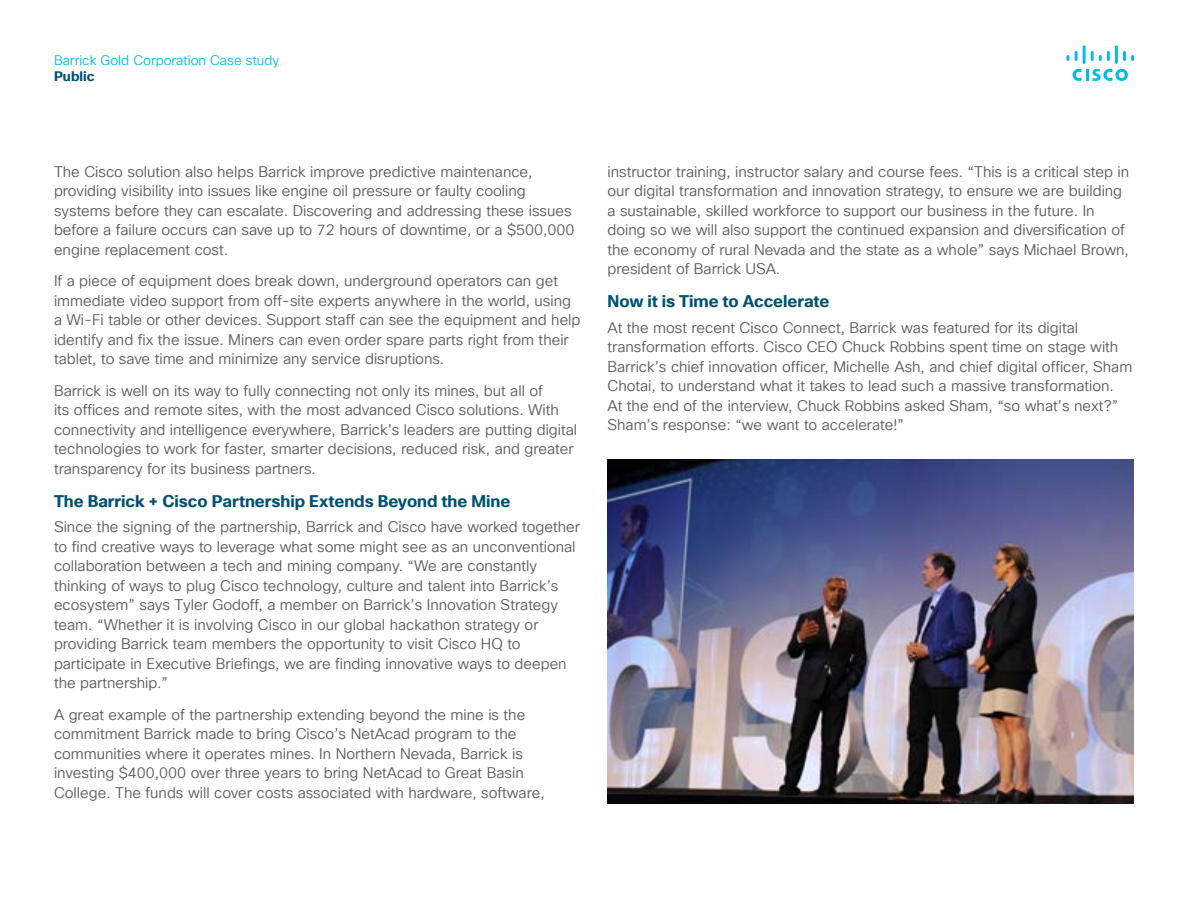
<style>
.page{position:relative;width:1188px;height:918px;background:#fff}
.page>*{position:absolute;margin:0;border:0;box-sizing:border-box;transform-origin:0 0}
.t1{font:700 16.5px "Cisco Sans TT";letter-spacing:-.005em;color:#005072}
.t2{font:15px/19.5px "Cisco Sans TT Light";color:#58595b}
.t3{font:13.5px "Cisco Sans TT Light";color:#00bceb}
.t4{font:700 13.5px "Cisco Sans TT";color:#005072}
</style>
<div class="page">
<svg style="left:1073px;top:69px;width:55px;height:12px"></svg>
<svg style="left:1067px;top:55px;width:2px;height:6px"></svg>
<svg style="left:1075px;top:51px;width:3px;height:10px"></svg>
<hr style="left:1083px;top:45px;width:3px;height:19px;background:#00bceb">
<svg style="left:1091px;top:51px;width:19px;height:10px"></svg>
<hr style="left:1115px;top:45px;width:3px;height:19px;background:#00bceb">
<svg style="left:1123px;top:51px;width:11px;height:10px"></svg>
<img style="left:608px;top:459px;width:526px;height:345px">
<p class="t3" style="left:54px;top:51px;width:227px">Barrick Gold Corporation Case study</p>
<p class="t4" style="left:54px;top:67px;width:42px">Public</p>
<p class="t2" style="left:54px;top:162px;width:522px">The Cisco solution also helps Barrick improve predictive maintenance, providing visibility into issues like engine oil pressure or faulty cooling systems before they can escalate. Discovering and addressing these issues before a failure occurs can save up to 72 hours of downtime, or a $500,000 engine replacement cost.</p>
<p class="t2" style="left:54px;top:272px;width:528px">If a piece of equipment does break down, underground operators can get immediate video support from off-site experts anywhere in the world, using a Wi-Fi table or other devices. Support staff can see the equipment and help identify and fix the issue. Miners can even order spare parts right from their tablet, to save time and minimize any service disruptions.</p>
<p class="t2" style="left:54px;top:381px;width:525px">Barrick is well on its way to fully connecting not only its mines, but all of<br>its offices and remote sites, with the most advanced Cisco solutions. With connectivity and intelligence everywhere, Barrick’s leaders are putting digital technologies to work for faster, smarter decisions, reduced risk, and greater transparency for its business partners.</p>
<p class="t1" style="left:54px;top:490px;width:458px">The Barrick + Cisco Partnership Extends Beyond the Mine</p>
<p class="t2" style="left:54px;top:518px;width:527px">Since the signing of the partnership, Barrick and Cisco have worked together to find creative ways to leverage what some might see as an unconventional collaboration between a tech and mining company. “We are constantly thinking of ways to plug Cisco technology, culture and talent into Barrick’s ecosystem” says Tyler Godoff, a member on Barrick’s Innovation Strategy team. “Whether it is involving Cisco in our global hackathon strategy or providing Barrick team members the opportunity to visit Cisco HQ to participate in Executive Briefings, we are finding innovative ways to deepen the partnership.”</p>
<p class="t2" style="left:54px;top:705px;width:492px">A great example of the partnership extending beyond the mine is the commitment Barrick made to bring Cisco’s NetAcad program to the communities where it operates mines. In Northern Nevada, Barrick is investing $400,000 over three years to bring NetAcad to Great Basin College. The funds will cover costs associated with hardware, software,</p>
<p class="t2" style="left:608px;top:162px;width:523px">instructor training, instructor salary and course fees. “This is a critical step in our digital transformation and innovation strategy, to ensure we are building a sustainable, skilled workforce to support our business in the future. In doing so we will also support the continued expansion and diversification of the economy of rural Nevada and the state as a whole” says Michael Brown, president of Barrick USA.</p>
<p class="t1" style="left:608px;top:291px;width:223px">Now it is Time to Accelerate</p>
<p class="t2" style="left:608px;top:318px;width:526px">At the most recent Cisco Connect, Barrick was featured for its digital transformation efforts. Cisco CEO Chuck Robbins spent time on stage with Barrick’s chief innovation officer, Michelle Ash, and chief digital officer, Sham Chotai, to understand what it takes to lead such a massive transformation.<br>At the end of the interview, Chuck Robbins asked Sham, “so what’s next?” Sham’s response: “we want to accelerate!”</p>
</div>
